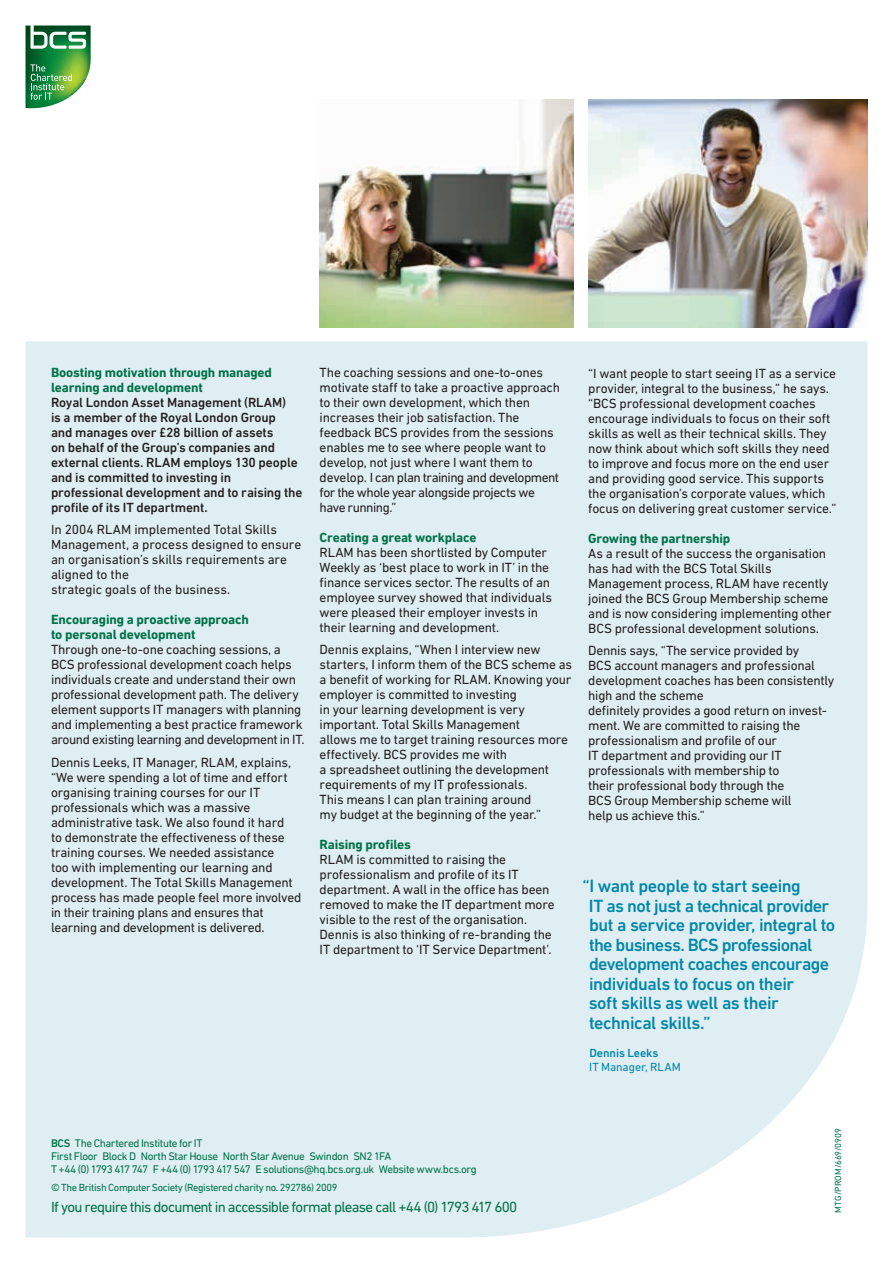
<style>
.page{position:relative;width:893px;height:1263px;background:#fff}
.page>*{position:absolute;margin:0;border:0;box-sizing:border-box;transform-origin:0 0}
.t1{font:500 18px/19.5px "DIN Next LT Pro";letter-spacing:-.03em;color:#0087a8}
.t2{font:15px "DIN Next LT Pro";letter-spacing:-.05em;color:#007249}
.t3{font:13.5px/15px "DIN Next LT Pro";letter-spacing:-.015em;color:#231f20}
.t4{font:500 13.5px/15px "DIN Next LT Pro";letter-spacing:-.01em;color:#231f20}
.t5{font:700 13.5px/15px "DIN Next LT Pro";letter-spacing:-.01em;color:#007249}
.t6{font:12px "DIN Next LT Pro";letter-spacing:-.01em;color:#0087a8}
.t7{font:500 12px "DIN Next LT Pro";letter-spacing:-.005em;color:#0087a8}
.t8{font:11.25px/12.8px "DIN Next LT Pro";letter-spacing:-.035em;color:#007249}
.t9{font:10.5px "DIN Next LT Pro";letter-spacing:-.035em;color:#007249}
.t10{font:9px "DIN Next LT Pro";letter-spacing:.005em;color:#007249}
.s1{font-weight:500}
</style>
<div class="page">
<div style="left:26px;top:341px;width:841px;height:897px;background:#dfeef3"></div>
<img style="left:588px;top:99px;width:279px;height:229px">
<img style="left:320px;top:99px;width:253px;height:229px">
<svg style="left:26px;top:26px;width:65px;height:83px"></svg>
<p class="t5" style="left:51px;top:365px;width:223px">Boosting motivation through managed learning and development</p>
<p class="t4" style="left:51px;top:395px;width:253px">Royal London Asset Management (RLAM)<br>is a member of the Royal London Group<br>and manages over £28 billion of assets<br>on behalf of the Group’s companies and external clients. RLAM employs 130 people and is committed to investing in professional development and to raising the profile of its IT department.</p>
<p class="t3" style="left:51px;top:522px;width:252px">In 2004 RLAM implemented Total Skills Management, a process designed to ensure an organisation’s skills requirements are aligned to the<br>strategic goals of the business.</p>
<p class="t5" style="left:51px;top:612px;width:199px">Encouraging a proactive approach to personal development</p>
<p class="t3" style="left:51px;top:642px;width:255px">Through one-to-one coaching sessions, a BCS professional development coach helps individuals create and understand their own professional development path. The delivery element supports IT managers with planning and implementing a best practice framework around existing learning and development in IT.</p>
<p class="t3" style="left:51px;top:755px;width:252px">Dennis Leeks, IT Manager, RLAM, explains, “We were spending a lot of time and effort organising training courses for our IT professionals which was a massive administrative task. We also found it hard<br>to demonstrate the effectiveness of these training courses. We needed assistance<br>too with implementing our learning and development. The Total Skills Management process has made people feel more involved in their training plans and ensures that learning and development is delivered.</p>
<p class="t3" style="left:320px;top:365px;width:242px">The coaching sessions and one-to-ones motivate staff to take a proactive approach to their own development, which then increases their job satisfaction. The feedback BCS provides from the sessions enables me to see where people want to develop, not just where I want them to develop. I can plan training and development for the whole year alongside projects we have running.”</p>
<p class="t5" style="left:320px;top:530px;width:158px">Creating a great workplace</p>
<p class="t3" style="left:320px;top:545px;width:234px">RLAM has been shortlisted by Computer Weekly as ‘best place to work in IT’ in the finance services sector. The results of an employee survey showed that individuals were pleased their employer invests in their learning and development.</p>
<p class="t3" style="left:320px;top:642px;width:254px">Dennis explains, “When I interview new starters, I inform them of the BCS scheme as a benefit of working for RLAM. Knowing your employer is committed to investing<br>in your learning development is very important. Total Skills Management<br>allows me to target training resources more effectively. BCS provides me with<br>a spreadsheet outlining the development requirements of my IT professionals.<br>This means I can plan training around<br>my budget at the beginning of the year.”</p>
<p class="t5" style="left:320px;top:837px;width:93px">Raising profiles</p>
<p class="t3" style="left:320px;top:852px;width:237px">RLAM is committed to raising the professionalism and profile of its IT department. A wall in the office has been removed to make the IT department more visible to the rest of the organisation.<br>Dennis is also thinking of re-branding the IT department to ‘IT Service Department’.</p>
<p class="t3" style="left:588px;top:366px;width:250px">“I want people to start seeing IT as a service provider, integral to the business,” he says. “BCS professional development coaches encourage individuals to focus on their soft skills as well as their technical skills. They now think about which soft skills they need to improve and focus more on the end user and providing good service. This supports the organisation’s corporate values, which focus on delivering great customer service.”</p>
<p class="t5" style="left:588px;top:531px;width:144px">Growing the partnership</p>
<p class="t3" style="left:588px;top:546px;width:245px">As a result of the success the organisation has had with the BCS Total Skills Management process, RLAM have recently joined the BCS Group Membership scheme and is now considering implementing other BCS professional development solutions.</p>
<p class="t3" style="left:588px;top:643px;width:247px">Dennis says, “The service provided by<br>BCS account managers and professional development coaches has been consistently high and the scheme<br>definitely provides a good return on invest&shy;ment. We are committed to raising the professionalism and profile of our<br>IT department and providing our IT professionals with membership to<br>their professional body through the<br>BCS Group Membership scheme will<br>help us achieve this.”</p>
<p class="t1" style="left:589px;top:876px;width:248px;text-indent:-6px">“I want people to start seeing<br>IT as not just a technical provider but a service provider, integral to the business. BCS professional development coaches encourage individuals to focus on their<br>soft skills as well as their technical skills.”</p>
<p class="t7" style="left:589px;top:1046px;width:71px">Dennis Leeks</p>
<p class="t6" style="left:589px;top:1060px;width:93px">IT Manager, RLAM</p>
<p class="t8" style="left:51px;top:1137px;width:427px"><span class="s1">BCS</span> The Chartered Institute for IT<br>First Floor Block D North Star House North Star Avenue Swindon SN2 1FA<br>T +44 (0) 1793 417 747 F +44 (0) 1793 417 547 E solutions@hq.bcs.org.uk Website www.bcs.org</p>
<p class="t9" style="left:51px;top:1181px;width:288px">© The British Computer Society (Registered charity no. 292786) 2009</p>
<p class="t2" style="left:51px;top:1198px;width:468px">If you require this document in accessible format please call +44 (0) 1793 417 600</p>
<p class="t10" style="left:833px;top:1213px;width:86px;rotate:-90deg">MTG/PROM/669/0909</p>
</div>
